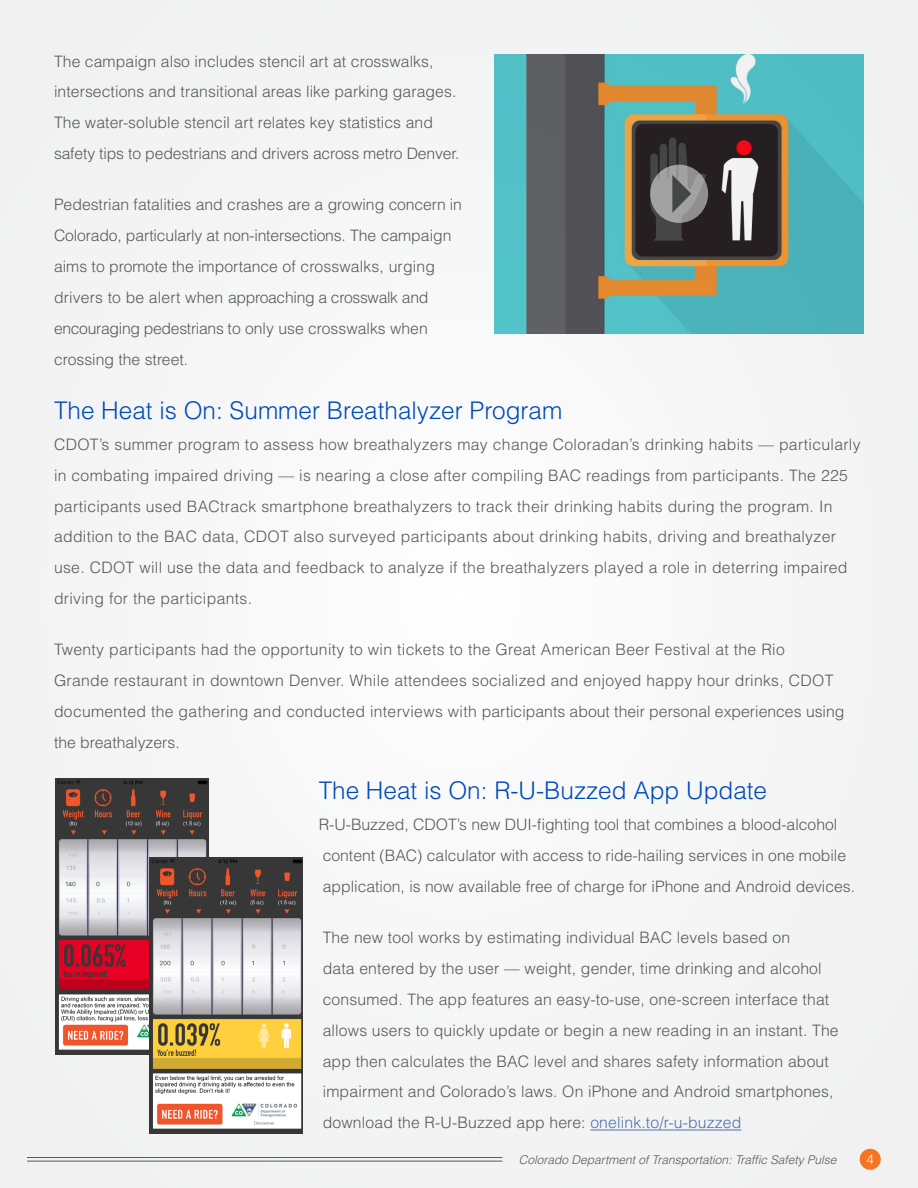
<style>
.page{position:relative;width:918px;height:1188px;background:#f5f5f6}
.page>*{position:absolute;margin:0;border:0;box-sizing:border-box;transform-origin:0 0}
.Body{font:300 24.3px "Helvetica";color:#004aba}
.sub{font:300 24.3px "Helvetica";color:#004aba}
.sub-2{font:300 15.75px/30.9px "Helvetica";letter-spacing:.01em;color:#57585a}
.Body-2{font:300 15.75px/30.9px "Helvetica";letter-spacing:.02em;color:#57585a}
.Body-3{font:300 15.75px/30.9px "Helvetica";color:#57585a}
.t1{font:300 13.5px "Helvetica";color:#fff}
.t2{font:italic 300 12px "Helvetica";color:#57585a}
.s1{color:#4d72ac}
</style>
<div class="page">
<div style="left:860px;top:1149px;width:21px;height:21px;background:#f57523;border-radius:50%"></div>
<hr style="left:27px;top:1161px;width:476px;height:1px;background:#57585a">
<hr style="left:27px;top:1157px;width:476px;height:1px;background:#57585a">
<hr style="left:590px;top:1130px;width:151px;height:1px;background:#4d72ac">
<img style="left:494px;top:54px;width:370px;height:280px">
<svg style="left:650px;top:165px;width:58px;height:58px;background:#7c7b7b"></svg>
<img style="left:55px;top:778px;width:153px;height:276px">
<img style="left:149px;top:858px;width:153px;height:276px">
<p class="Body-2" style="left:54px;top:45px;width:407px">The campaign also includes stencil art at crosswalks, intersections and transitional areas like parking garages.<br>The water-soluble stencil art relates key statistics and safety tips to pedestrians and drivers across metro Denver.</p>
<p class="Body-3" style="left:54px;top:189px;width:409px">Pedestrian fatalities and crashes are a growing concern in Colorado, particularly at non-intersections. The campaign aims to promote the importance of crosswalks, urging drivers to be alert when approaching a crosswalk and encouraging pedestrians to only use crosswalks when crossing the street.</p>
<p class="Body" style="left:54px;top:395px;width:510px">The Heat is On: Summer Breathalyzer Program</p>
<p class="Body-2" style="left:54px;top:429px;width:808px">CDOT’s summer program to assess how breathalyzers may change Coloradan’s drinking habits — particularly in combating impaired driving — is nearing a close after compiling BAC readings from participants. The 225 participants used BACtrack smartphone breathalyzers to track their drinking habits during the program. In addition to the BAC data, CDOT also surveyed participants about drinking habits, driving and breathalyzer use. CDOT will use the data and feedback to analyze if the breathalyzers played a role in deterring impaired driving for the participants.</p>
<p class="sub-2" style="left:54px;top:634px;width:792px">Twenty participants had the opportunity to win tickets to the Great American Beer Festival at the Rio<br>Grande restaurant in downtown Denver. While attendees socialized and enjoyed happy hour drinks, CDOT documented the gathering and conducted interviews with participants about their personal experiences using the breathalyzers.</p>
<p class="sub" style="left:319px;top:775px;width:450px">The Heat is On: R-U-Buzzed App Update</p>
<p class="sub-2" style="left:319px;top:809px;width:538px">R-U-Buzzed, CDOT’s new DUI-fighting tool that combines a blood-alcohol content (BAC) calculator with access to ride-hailing services in one mobile application, is now available free of charge for iPhone and Android devices.</p>
<p class="sub-2" style="left:323px;top:922px;width:517px">The new tool works by estimating individual BAC levels based on<br>data entered by the user — weight, gender, time drinking and alcohol consumed. The app features an easy-to-use, one-screen interface that allows users to quickly update or begin a new reading in an instant. The app then calculates the BAC level and shares safety information about impairment and Colorado’s laws. On iPhone and Android smartphones, download the R-U-Buzzed app here: <span class="s1">onelink.to/r-u-buzzed</span></p>
<p class="t2" style="left:519px;top:1152px;width:319px">Colorado Department of Transportation: Traffic Safety Pulse</p>
<p class="t1" style="left:866px;top:1151px;width:9px">4</p>
</div>
